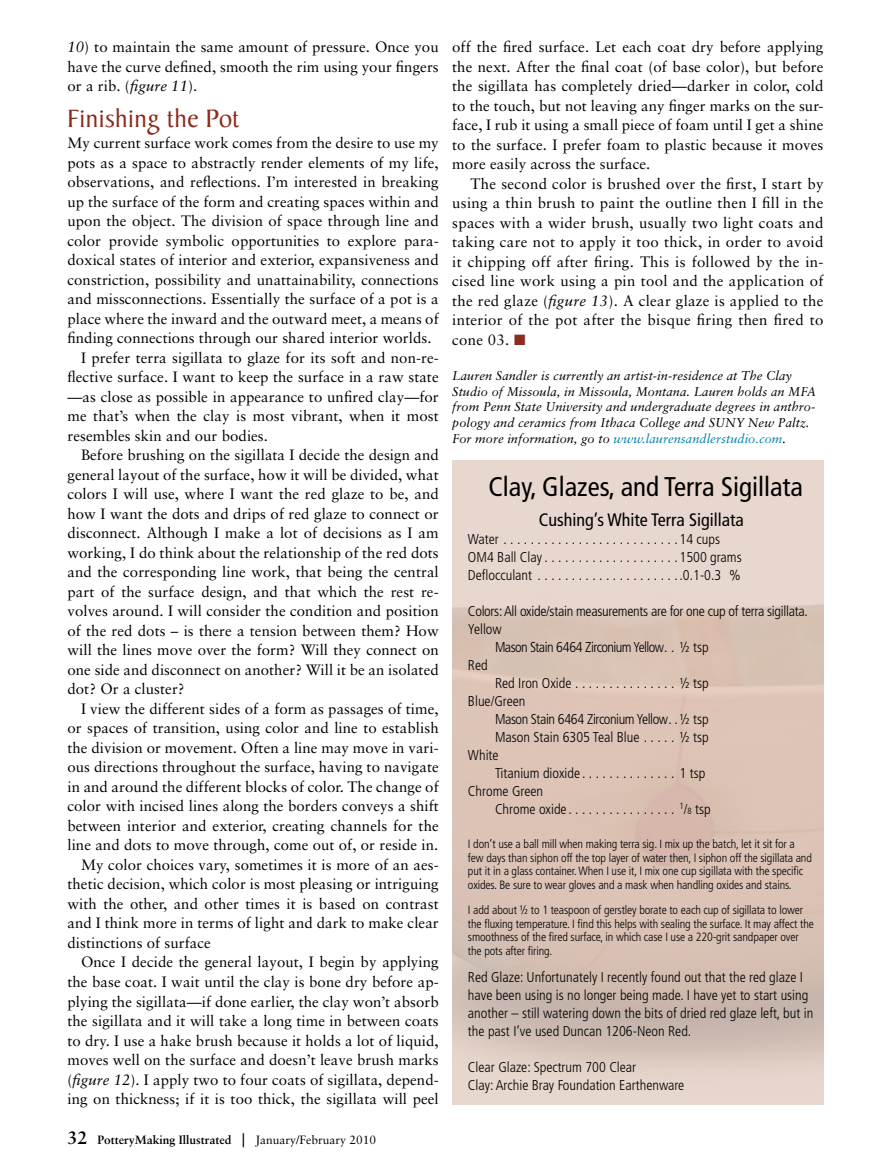
<style>
.page{position:relative;width:891px;height:1175px;background:#fff}
.page>*{position:absolute;margin:0;border:0;box-sizing:border-box;transform-origin:0 0}
.t1{font:condensed 27px "Frutiger";color:#000}
.t2{font:27px "Baker Signet";letter-spacing:.005em;color:#8b2c1d}
.t3{font:condensed 18px "Frutiger";color:#000}
.t4{font:15px/19.5px "Sabon";letter-spacing:.005em;color:#000;text-align:justify}
.t5{font:300 condensed 14.25px/18px "Frutiger";color:#000}
.t6{font:300 condensed 14.25px "Frutiger";letter-spacing:-.02em;color:#000}
.t7{font:300 condensed 14.25px "Frutiger";letter-spacing:-.04em;color:#000}
.t8{font:300 condensed 14.25px "Frutiger";letter-spacing:-.03em;color:#000}
.t9{font:italic 12.75px/15.8px "Sabon";letter-spacing:.005em;color:#000}
.t10{font:300 condensed 12px/13.5px "Frutiger";letter-spacing:-.01em;color:#000}
.t11{font:700 12px "Sabon";color:#000}
.s1{font-style:italic}
.s2{font-size:18px}
.s3{font-weight:400;font-size:18px}
.s4{font-weight:400}
.s5{color:#8b2c1d}
.s6{color:#0080ad}
.s7{font-size:9px}
</style>
<div class="page">
<p class="t4" style="left:68px;top:37px;width:373px"><span class="s1">10</span>) to maintain the same amount of pressure. Once you have the curve defined, smooth the rim using your fingers or a rib. (<span class="s1">figure 11</span>).</p>
<h1 class="t2" style="left:68px;top:104px;width:174px">Finishing the Pot</h1>
<p class="t4" style="left:68px;top:133px;width:373px">My current surface work comes from the desire to use my</p>
<p class="t4" style="left:68px;top:152px;width:373px">pots as a space to abstractly render elements of my life,</p>
<p class="t4" style="left:68px;top:172px;width:373px">observations, and reflections. I’m interested in breaking</p>
<p class="t4" style="left:68px;top:191px;width:373px">up the surface of the form and creating spaces within and</p>
<p class="t4" style="left:68px;top:211px;width:373px">upon the object. The division of space through line and</p>
<p class="t4" style="left:68px;top:230px;width:373px">color provide symbolic opportunities to explore para-</p>
<p class="t4" style="left:68px;top:250px;width:373px">doxical states of interior and exterior, expansiveness and</p>
<p class="t4" style="left:68px;top:269px;width:373px">constriction, possibility and unattainability, connections</p>
<p class="t4" style="left:68px;top:289px;width:373px">and missconnections. Essentially the surface of a pot is a</p>
<p class="t4" style="left:68px;top:308px;width:373px">place where the inward and the outward meet, a means of</p>
<p class="t4" style="left:68px;top:328px;width:366px">finding connections through our shared interior worlds.</p>
<p class="t4" style="left:81px;top:347px;width:359px">I prefer terra sigillata to glaze for its soft and non-re-</p>
<p class="t4" style="left:68px;top:367px;width:373px">flective surface. I want to keep the surface in a raw state</p>
<p class="t4" style="left:68px;top:386px;width:373px">—as close as possible in appearance to unfired clay—for</p>
<p class="t4" style="left:68px;top:406px;width:373px">me that’s when the clay is most vibrant, when it most</p>
<p class="t4" style="left:68px;top:425px;width:202px">resembles skin and our bodies.</p>
<p class="t4" style="left:81px;top:445px;width:359px">Before brushing on the sigillata I decide the design and</p>
<p class="t4" style="left:68px;top:464px;width:373px">general layout of the surface, how it will be divided, what</p>
<p class="t4" style="left:68px;top:484px;width:373px">colors I will use, where I want the red glaze to be, and</p>
<p class="t4" style="left:68px;top:503px;width:373px">how I want the dots and drips of red glaze to connect or</p>
<p class="t4" style="left:68px;top:523px;width:373px">disconnect. Although I make a lot of decisions as I am</p>
<p class="t4" style="left:68px;top:542px;width:373px">working, I do think about the relationship of the red dots</p>
<p class="t4" style="left:68px;top:562px;width:373px">and the corresponding line work, that being the central</p>
<p class="t4" style="left:68px;top:581px;width:373px">part of the surface design, and that which the rest re-</p>
<p class="t4" style="left:68px;top:601px;width:373px">volves around. I will consider the condition and position</p>
<p class="t4" style="left:68px;top:620px;width:373px">of the red dots – is there a tension between them? How</p>
<p class="t4" style="left:68px;top:640px;width:373px">will the lines move over the form? Will they connect on</p>
<p class="t4" style="left:68px;top:659px;width:373px">one side and disconnect on another? Will it be an isolated</p>
<p class="t4" style="left:68px;top:679px;width:119px">dot? Or a cluster?</p>
<p class="t4" style="left:81px;top:698px;width:359px">I view the different sides of a form as passages of time,</p>
<p class="t4" style="left:68px;top:718px;width:373px">or spaces of transition, using color and line to establish</p>
<p class="t4" style="left:68px;top:737px;width:373px">the division or movement. Often a line may move in vari-</p>
<p class="t4" style="left:68px;top:757px;width:373px">ous directions throughout the surface, having to navigate</p>
<p class="t4" style="left:68px;top:776px;width:373px">in and around the different blocks of color. The change of</p>
<p class="t4" style="left:68px;top:796px;width:373px">color with incised lines along the borders conveys a shift</p>
<p class="t4" style="left:68px;top:815px;width:373px">between interior and exterior, creating channels for the</p>
<p class="t4" style="left:68px;top:835px;width:372px">line and dots to move through, come out of, or reside in.</p>
<p class="t4" style="left:81px;top:854px;width:359px">My color choices vary, sometimes it is more of an aes-</p>
<p class="t4" style="left:68px;top:874px;width:373px">thetic decision, which color is most pleasing or intriguing</p>
<p class="t4" style="left:68px;top:893px;width:373px">with the other, and other times it is based on contrast</p>
<p class="t4" style="left:68px;top:913px;width:373px">and I think more in terms of light and dark to make clear</p>
<p class="t4" style="left:68px;top:932px;width:145px">distinctions of surface</p>
<p class="t4" style="left:81px;top:952px;width:359px">Once I decide the general layout, I begin by applying</p>
<p class="t4" style="left:68px;top:971px;width:373px">the base coat. I wait until the clay is bone dry before ap-</p>
<p class="t4" style="left:68px;top:991px;width:373px">plying the sigillata—if done earlier, the clay won’t absorb</p>
<p class="t4" style="left:68px;top:1010px;width:373px">the sigillata and it will take a long time in between coats</p>
<p class="t4" style="left:68px;top:1030px;width:373px">to dry. I use a hake brush because it holds a lot of liquid,</p>
<p class="t4" style="left:68px;top:1049px;width:373px">moves well on the surface and doesn’t leave brush marks</p>
<p class="t4" style="left:68px;top:1069px;width:373px">(<span class="s1">figure 12</span>). I apply two to four coats of sigillata, depend-</p>
<p class="t4" style="left:68px;top:1088px;width:373px">ing on thickness; if it is too thick, the sigillata will peel</p>
<p class="t11" style="left:68px;top:1132px;width:310px"><span class="s2">32</span> PotteryMaking Illustrated <span class="s3">|</span> <span class="s4">January/February 2010</span></p>
<p class="t4" style="left:452px;top:37px;width:373px">off the fired surface. Let each coat dry before applying the next. After the final coat (of base color), but before the sigillata has completely dried—darker in color, cold to the touch, but not leaving any finger marks on the sur&shy;face, I rub it using a small piece of foam until I get a shine to the surface. I prefer foam to plastic because it moves more easily across the surface.</p>
<p class="t4" style="left:452px;top:173px;width:373px;text-indent:18px">The second color is brushed over the first, I start by using a thin brush to paint the outline then I fill in the spaces with a wider brush, usually two light coats and taking care not to apply it too thick, in order to avoid it chipping off after firing. This is followed by the in&shy;cised line work using a pin tool and the application of the red glaze (<span class="s1">figure 13</span>). A clear glaze is applied to the interior of the pot after the bisque firing then fired to cone 03. <span class="s5">■</span></p>
<p class="t9" style="left:452px;top:367px;width:365px">Lauren Sandler is currently an artist-in-residence at The Clay Studio of Missoula, in Missoula, Montana. Lauren holds an MFA from Penn State University and undergraduate degrees in anthro&shy;pology and ceramics from Ithaca College and SUNY New Paltz.<br>For more information, go to <span class="s6">www.laurensandlerstudio.com</span>.</p>
<h1 class="t1" style="left:488px;top:471px;width:316px">Clay, Glazes, and Terra Sigillata</h1>
<p class="t3" style="left:539px;top:509px;width:206px">Cushing’s White Terra Sigillata</p>
<p class="t5" style="left:468px;top:530px;width:275px">Water..........................14 cups<br>OM4 Ball Clay....................1500 grams<br>Deflocculant ......................0.1-0.3 %</p>
<p class="t6" style="left:468px;top:602px;width:341px">Colors:All oxide/stain measurements are for one cup of terra sigillata.</p>
<p class="t5" style="left:468px;top:620px;width:35px">Yellow</p>
<p class="t7" style="left:495px;top:638px;width:215px">Mason Stain 6464 ZirconiumYellow. . ½ tsp</p>
<p class="t5" style="left:468px;top:656px;width:21px">Red</p>
<p class="t5" style="left:495px;top:674px;width:215px">Red Iron Oxide............... ½ tsp</p>
<p class="t5" style="left:468px;top:692px;width:59px">Blue/Green</p>
<p class="t8" style="left:495px;top:710px;width:215px">Mason Stain 6464 ZirconiumYellow. .½ tsp</p>
<p class="t5" style="left:495px;top:728px;width:215px">Mason Stain 6305 Teal Blue . . . . . ½ tsp</p>
<p class="t5" style="left:468px;top:746px;width:32px">White</p>
<p class="t5" style="left:495px;top:764px;width:212px">Titanium dioxide. . . . . . . . . . . . . . 1 tsp</p>
<p class="t5" style="left:468px;top:782px;width:77px">Chrome Green</p>
<p class="t5" style="left:495px;top:800px;width:217px">Chrome oxide................ <sup>1</sup>/<span class="s7">8</span> tsp</p>
<p class="t10" style="left:468px;top:837px;width:345px">I don’t use a ball mill when making terra sig. I mix up the batch, let it sit for a few days than siphon off the top layer of water then, I siphon off the sigillata and put it in a glass container.When I use it, I mix one cup sigillata with the specific oxides. Be sure to wear gloves and a mask when handling oxides and stains.</p>
<p class="t10" style="left:468px;top:903px;width:347px">I add about ½ to 1 teaspoon of gerstley borate to each cup of sigillata to lower the fluxing temperature. I find this helps with sealing the surface. It may affect the smoothness of the fired surface, in which case I use a 220-grit sandpaper over the pots after firing.</p>
<p class="t5" style="left:468px;top:968px;width:347px">Red Glaze: Unfortunately I recently found out that the red glaze I have been using is no longer being made. I have yet to start using another – still watering down the bits of dried red glaze left, but in the past I’ve used Duncan 1206-Neon Red.</p>
<p class="t5" style="left:468px;top:1058px;width:218px">Clear Glaze: Spectrum 700 Clear<br>Clay: Archie Bray Foundation Earthenware</p>
</div>
